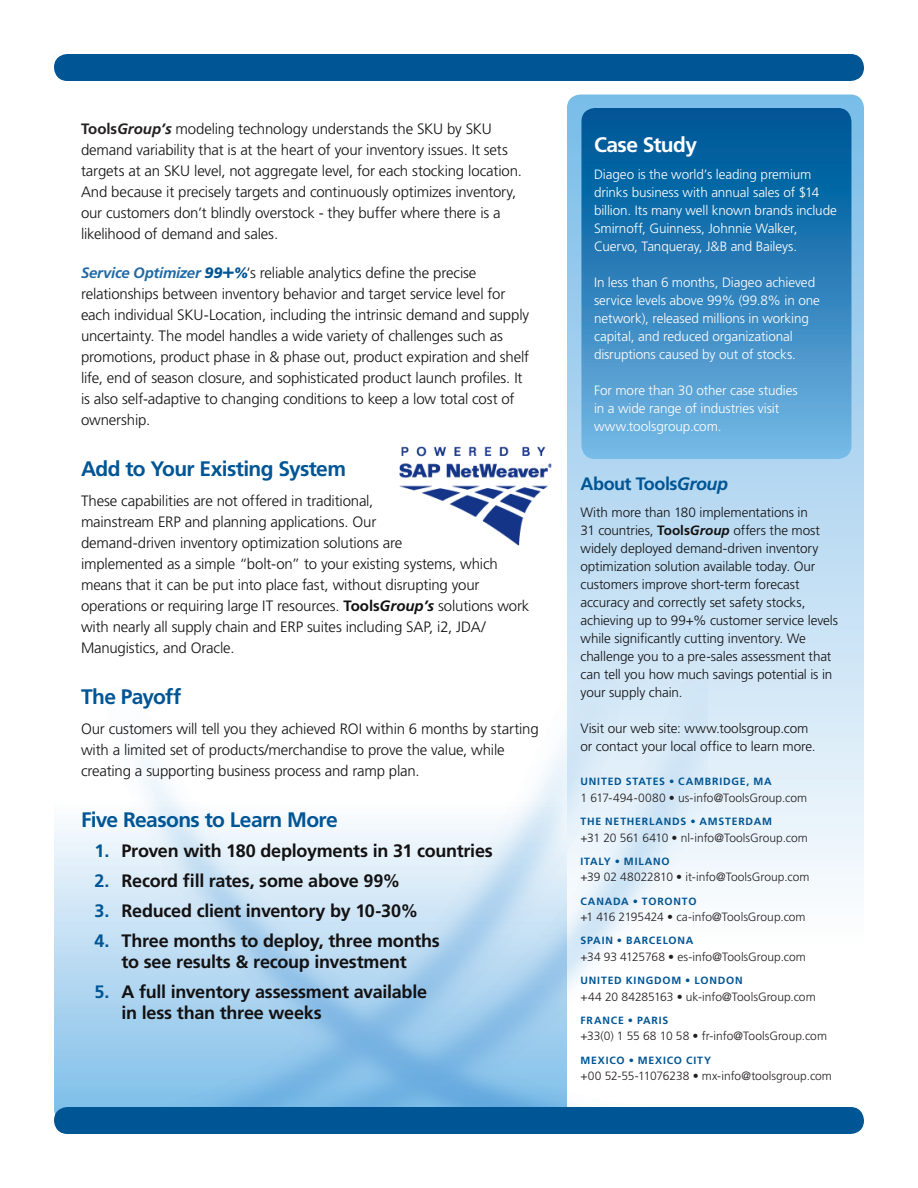
<style>
.page{position:relative;width:918px;height:1188px;background:#fff}
.page>*{position:absolute;margin:0;border:0;box-sizing:border-box;transform-origin:0 0}
.t1{font:700 21px "Frutiger";letter-spacing:-.03em;color:#005595}
.t2{font:700 21px "Frutiger";letter-spacing:-.03em;color:#fff}
.t3{font:700 18px/30px "Frutiger";letter-spacing:-.015em;color:#131112}
.t4{font:700 18px/30px "Frutiger";letter-spacing:-.025em;color:#005595;text-align:justify}
.t5{font:300 15px/21px "Frutiger";letter-spacing:-.01em;color:#131112}
.t6{font:300 13.5px/18px "Frutiger";letter-spacing:-.005em;color:#131112}
.t7{font:300 13.5px/18px "Frutiger";letter-spacing:-.01em;color:#fff}
.t8{font:300 12px "Frutiger";color:#231f20}
.t9{font:700 10.5px "Frutiger";letter-spacing:.075em;color:#005595}
.s1{font-weight:700;color:#231f20}
.s2{font-weight:700;font-style:italic;color:#231f20}
.s3{font-weight:700;font-style:italic;color:#216aa5}
.s4{font-weight:900;font-style:italic;color:#005595}
.s5{font-weight:700;font-size:21px;color:#005595}
.s6{font-weight:700}
.s7{font-weight:700;font-style:italic}
.s8{font-style:italic}
</style>
<div class="page">
<div style="left:54px;top:54px;width:810px;height:27px;background:#005595;border-radius:14px"></div>
<div style="left:567px;top:94px;width:297px;height:892px;background:linear-gradient(to bottom,#74b8e5,#fff);border-radius:14px"></div>
<img style="left:54px;top:607px;width:654px;height:510px">
<div style="left:54px;top:1107px;width:810px;height:27px;background:#005595;border-radius:14px"></div>
<img style="left:399px;top:446px;width:152px;height:99px">
<div style="left:581px;top:108px;width:270px;height:351px;background:linear-gradient(to bottom,#005093,#74b7e5);border-radius:14px"></div>
<p class="t5" style="left:81px;top:118px;width:442px"><span class="s1">Tools</span><span class="s2">Group’s</span> modeling technology understands the SKU by SKU demand variability that is at the heart of your inventory issues. It sets targets at an SKU level, not aggregate level, for each stocking location.<br>And because it precisely targets and continuously optimizes inventory, our customers don’t blindly overstock - they buffer where there is a likelihood of demand and sales.</p>
<p class="t5" style="left:81px;top:262px;width:450px"><span class="s3">Service Optimizer</span> <span class="s4">99</span><span class="s5">+</span><span class="s4">%</span>‘s reliable analytics define the precise relationships between inventory behavior and target service level for each individual SKU-Location, including the intrinsic demand and supply uncertainty. The model handles a wide variety of challenges such as promotions, product phase in &amp; phase out, product expiration and shelf life, end of season closure, and sophisticated product launch profiles. It is also self-adaptive to changing conditions to keep a low total cost of ownership.</p>
<h1 class="t1" style="left:81px;top:456px;width:267px">Add to Your Existing System</h1>
<p class="t5" style="left:81px;top:490px;width:450px">These capabilities are not offered in traditional,<br>mainstream ERP and planning applications. Our<br>demand-driven inventory optimization solutions are<br>implemented as a simple “bolt-on” to your existing systems, which means that it can be put into place fast, without disrupting your operations or requiring large IT resources. <span class="s6">Tools</span><span class="s7">Group’s</span> solutions work with nearly all supply chain and ERP suites including SAP, i2, JDA/ Manugistics, and Oracle.</p>
<h1 class="t1" style="left:81px;top:684px;width:102px">The Payoff</h1>
<p class="t5" style="left:81px;top:718px;width:459px">Our customers will tell you they achieved ROI within 6 months by starting with a limited set of products/merchandise to prove the value, while creating a supporting business process and ramp plan.</p>
<h1 class="t1" style="left:81px;top:807px;width:258px">Five Reasons to Learn More</h1>
<p class="t3" style="left:122px;top:835px;width:373px">Proven with 180 deployments in 31 countries Record fill rates, some above 99%<br>Reduced client inventory by 10-30%<br>Three months to deploy, three months</p>
<p class="t3" style="left:122px;top:946px;width:307px">to see results &amp; recoup investment<br>A full inventory assessment available</p>
<p class="t3" style="left:122px;top:997px;width:202px">in less than three weeks</p>
<p class="t4" style="left:94px;top:835px;width:17px">1.<br>2.<br>3.<br>4.</p>
<p class="t4" style="left:94px;top:976px;width:17px">5.</p>
<h1 class="t2" style="left:594px;top:132px;width:105px">Case Study</h1>
<p class="t7" style="left:594px;top:165px;width:244px">Diageo is the world’s leading premium drinks business with annual sales of $14 billion. Its many well known brands include Smirnoff, Guinness, Johnnie Walker, Cuervo, Tanqueray, J&amp;B and Baileys.</p>
<p class="t7" style="left:594px;top:273px;width:227px">In less than 6 months, Diageo achieved service levels above 99% (99.8% in one network), released millions in working capital, and reduced organizational disruptions caused by out of stocks.</p>
<p class="t7" style="left:594px;top:381px;width:205px">For more than 30 other case studies in a wide range of industries visit www.toolsgroup.com.</p>
<p class="t4" style="left:580px;top:468px;width:149px">About Tools<span class="s8">Group</span></p>
<p class="t6" style="left:580px;top:503px;width:259px">With more than 180 implementations in<br>31 countries, <span class="s6">Tools</span><span class="s7">Group</span> offers the most widely deployed demand-driven inventory optimization solution available today. Our customers improve short-term forecast accuracy and correctly set safety stocks, achieving up to 99+% customer service levels while significantly cutting inventory. We challenge you to a pre-sales assessment that can tell you how much savings potential is in your supply chain.</p>
<p class="t6" style="left:580px;top:719px;width:237px">Visit our web site: www.toolsgroup.com or contact your local office to learn more.</p>
<p class="t9" style="left:580px;top:775px;width:24px">United</p>
<p class="t9" style="left:626px;top:775px;width:15px">States</p>
<p class="t9" style="left:669px;top:775px;width:51px">• Cam bridge</p>
<p class="t9" style="left:747px;top:775px;width:27px">, MA</p>
<p class="t8" style="left:580px;top:791px;width:228px">1 617-494-0080 • us-info@ToolsGroup.com</p>
<p class="t9" style="left:580px;top:815px;width:33px">The Netherla</p>
<p class="t9" style="left:664px;top:815px;width:53px">nds • Amsterdam</p>
<p class="t8" style="left:580px;top:831px;width:229px">+31 20 561 6410 • nl-info@ToolsGroup.com</p>
<p class="t9" style="left:580px;top:855px;width:12px">Italy</p>
<p class="t9" style="left:615px;top:855px;width:55px">• Milano</p>
<p class="t8" style="left:580px;top:870px;width:231px">+39 02 48022810 • it-info@ToolsGroup.com</p>
<p class="t9" style="left:580px;top:895px;width:34px">Canada</p>
<p class="t9" style="left:633px;top:895px;width:25px">• Toro</p>
<p class="t9" style="left:674px;top:895px;width:17px">nto</p>
<p class="t8" style="left:580px;top:910px;width:227px">+1 416 2195424 • ca-info@ToolsGroup.com</p>
<p class="t9" style="left:580px;top:934px;width:54px">Spain • Barcelo</p>
<p class="t9" style="left:678px;top:934px;width:16px">na</p>
<p class="t8" style="left:580px;top:950px;width:227px">+34 93 4125768 • es-info@ToolsGroup.com</p>
<p class="t9" style="left:580px;top:974px;width:24px">United</p>
<p class="t9" style="left:626px;top:974px;width:30px">Kingdom</p>
<p class="t9" style="left:685px;top:974px;width:59px">• London</p>
<p class="t8" style="left:580px;top:990px;width:237px">+44 20 84285163 • uk-info@ToolsGroup.com</p>
<p class="t9" style="left:580px;top:1014px;width:70px">France • Paris</p>
<p class="t8" style="left:580px;top:1029px;width:248px">+33(0) 1 55 68 10 58 • fr-info@ToolsGroup.com</p>
<p class="t9" style="left:580px;top:1054px;width:33px">Mexico</p>
<p class="t9" style="left:629px;top:1054px;width:42px">• mexico</p>
<p class="t9" style="left:686px;top:1054px;width:8px">city</p>
<p class="t8" style="left:580px;top:1069px;width:253px">+00 52-55-11076238 • mx-info@toolsgroup.com</p>
</div>
